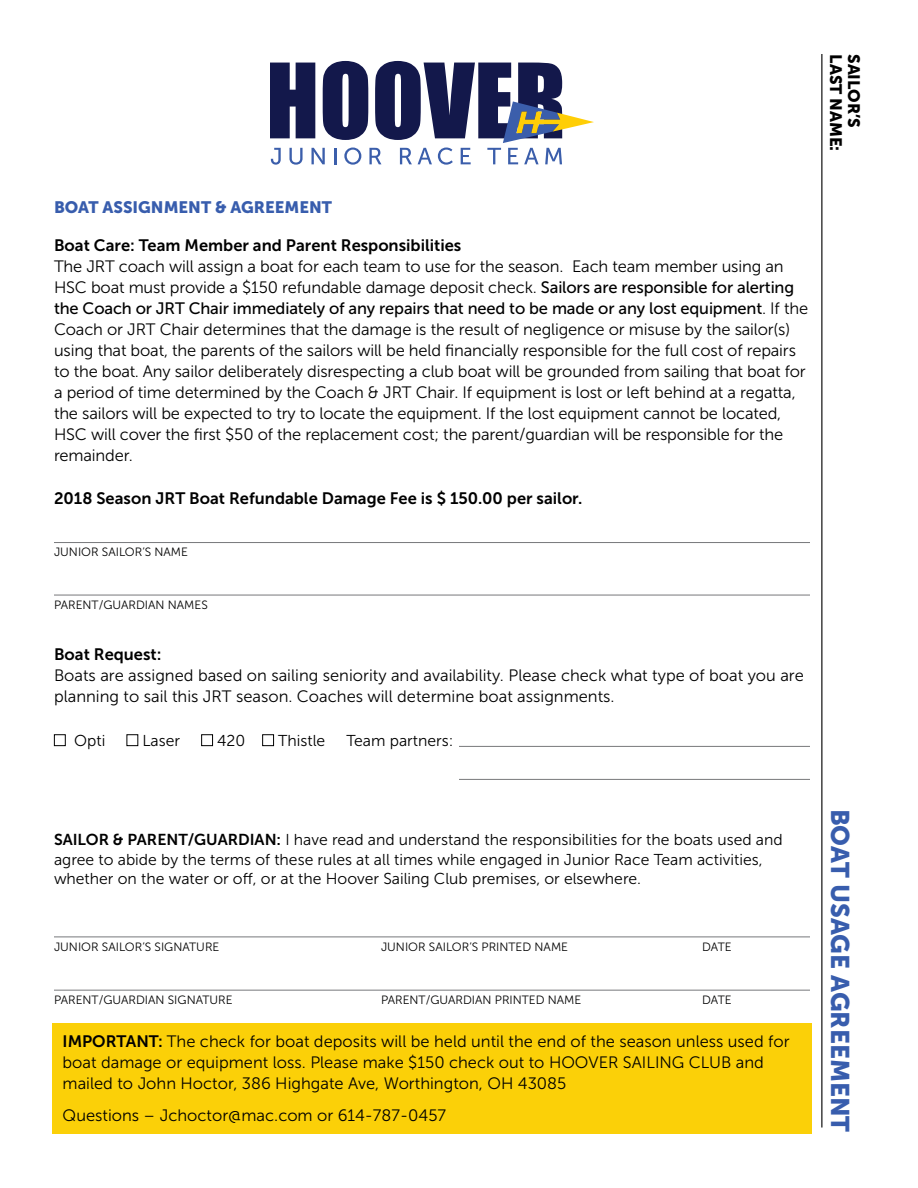
<style>
.page{position:relative;width:918px;height:1188px;background:#fff}
.page>*{position:absolute;margin:0;border:0;box-sizing:border-box;transform-origin:0 0}
.t1{font:25.5px "Museo Sans 900";color:#385dad}
.text_1{font:16.5px/21px "Museo Sans 300";letter-spacing:-.01em;color:#000}
.header_1{font:16.5px "Museo Sans 700";color:#000}
.t2{font:16.5px "Museo Sans 900";color:#385dad}
.t3{font:16.5px "Museo Sans 900";color:#000}
.text_1-2{font:15.75px/19.5px "Museo Sans 300";color:#000}
.t4{font:12px "Museo Sans 300";color:#000}
.s1{font-family:"Museo Sans 500"}
.s2{font-family:"Museo Sans 700"}
</style>
<div class="page">
<hr style="left:54px;top:542px;width:756px;height:1px;background:#77787b">
<hr style="left:54px;top:595px;width:756px;height:1px;background:#77787b">
<hr style="left:459px;top:746px;width:351px;height:1px;background:#77787b">
<hr style="left:459px;top:779px;width:351px;height:1px;background:#77787b">
<hr style="left:54px;top:937px;width:756px;height:1px;background:#77787b">
<hr style="left:54px;top:990px;width:756px;height:1px;background:#77787b">
<div style="left:54px;top:734px;width:12px;height:12px;border:1px solid #000"></div>
<div style="left:127px;top:734px;width:11px;height:12px;border:1px solid #000"></div>
<div style="left:201px;top:734px;width:12px;height:12px;border:1px solid #000"></div>
<div style="left:262px;top:734px;width:12px;height:12px;border:1px solid #000"></div>
<hr style="left:821px;top:54px;width:1px;height:1074px;background:#000">
<div style="left:52px;top:1024px;width:760px;height:110px;background:#fbd008"></div>
<svg style="left:270px;top:61px;width:324px;height:104px"></svg>
<p class="t2" style="left:54px;top:198px;width:280px">BOAT ASSIGNMENT &amp; AGREEMENT</p>
<p class="header_1" style="left:54px;top:236px;width:409px">Boat Care: Team Member and Parent Responsibilities</p>
<p class="text_1" style="left:54px;top:256px;width:756px">The JRT coach will assign a boat for each team to use for the season. Each team member using an HSC boat must provide a $150 refundable damage deposit check. <span class="s1">Sailors are responsible for alerting the Coach or JRT Chair immediately of any repairs that need to be made or any lost equipment</span>. If the Coach or JRT Chair determines that the damage is the result of negligence or misuse by the sailor(s) using that boat, the parents of the sailors will be held financially responsible for the full cost of repairs to the boat. Any sailor deliberately disrespecting a club boat will be grounded from sailing that boat for a period of time determined by the Coach &amp; JRT Chair. If equipment is lost or left behind at a regatta, the sailors will be expected to try to locate the equipment. If the lost equipment cannot be located, HSC will cover the first $50 of the replacement cost; the parent/guardian will be responsible for the remainder.</p>
<p class="header_1" style="left:54px;top:489px;width:530px">2018 Season JRT Boat Refundable Damage Fee is $ 150.00 per sailor.</p>
<p class="t4" style="left:54px;top:546px;width:136px">JUNIOR SAILOR’S NAME</p>
<p class="t4" style="left:54px;top:598px;width:155px">PARENT/GUARDIAN NAMES</p>
<p class="header_1" style="left:54px;top:645px;width:109px">Boat Request:</p>
<p class="text_1" style="left:54px;top:665px;width:751px">Boats are assigned based on sailing seniority and availability. Please check what type of boat you are planning to sail this JRT season. Coaches will determine boat assignments.</p>
<p class="text_1-2" style="left:74px;top:731px;width:33px">Opti</p>
<p class="text_1-2" style="left:142px;top:731px;width:39px">Laser</p>
<p class="text_1-2" style="left:217px;top:731px;width:30px">420</p>
<p class="text_1-2" style="left:278px;top:731px;width:49px">Thistle</p>
<p class="text_1-2" style="left:346px;top:731px;width:108px">Team partners:</p>
<p class="t3" style="left:845px;top:54px;width:99px;rotate:90deg">LAST NAME:</p>
<p class="t3" style="left:863px;top:54px;width:75px;rotate:90deg">SAILOR’S</p>
<p class="text_1-2" style="left:54px;top:830px;width:730px"><span class="s2">SAILOR &amp; PARENT/GUARDIAN:</span> I have read and understand the responsibilities for the boats used and agree to abide by the terms of these rules at all times while engaged in Junior Race Team activities, whether on the water or off, or at the Hoover Sailing Club premises, or elsewhere.</p>
<p class="t4" style="left:54px;top:940px;width:167px">JUNIOR SAILOR’S SIGNATURE</p>
<p class="t4" style="left:381px;top:940px;width:189px">JUNIOR SAILOR’S PRINTED NAME</p>
<p class="t4" style="left:702px;top:940px;width:31px">DATE</p>
<p class="t4" style="left:54px;top:993px;width:180px">PARENT/GUARDIAN SIGNATURE</p>
<p class="t4" style="left:381px;top:993px;width:202px">PARENT/GUARDIAN PRINTED NAME</p>
<p class="t4" style="left:702px;top:993px;width:31px">DATE</p>
<p class="text_1" style="left:63px;top:1031px;width:729px"><span class="s2">IMPORTANT:</span> The check for boat deposits will be held until the end of the season unless used for boat damage or equipment loss. Please make $150 check out to HOOVER SAILING CLUB and mailed to John Hoctor, 386 Highgate Ave, Worthington, OH 43085</p>
<p class="text_1" style="left:63px;top:1105px;width:385px">Questions – Jchoctor@mac.com or 614-787-0457</p>
<p class="t1" style="left:855px;top:809px;width:325px;rotate:90deg">BOAT USAGE AGREEMENT</p>
</div>
